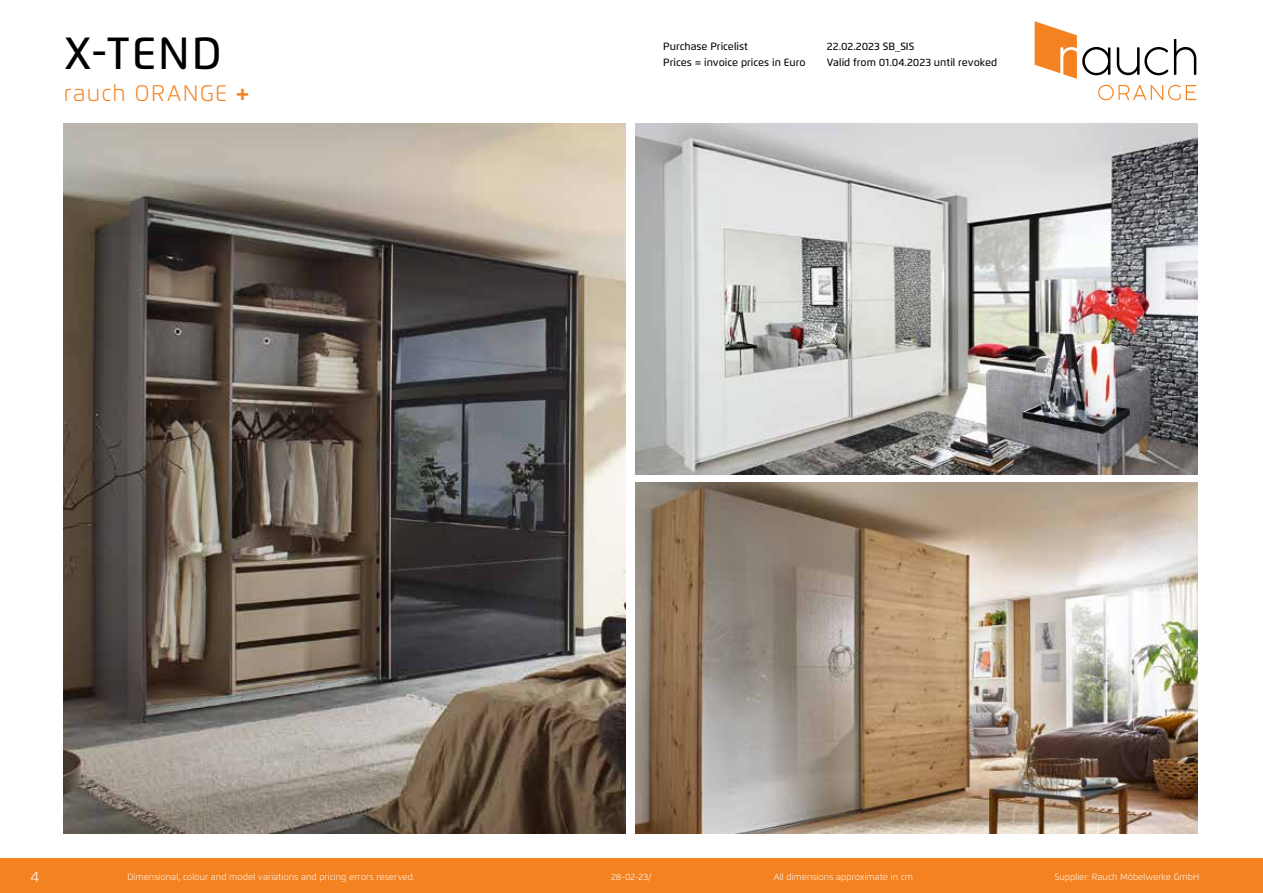
<style>
.page{position:relative;width:1263px;height:893px;background:#fff}
.page>*{position:absolute;margin:0;border:0;box-sizing:border-box;transform-origin:0 0}
.t1{font:500 45px "Flexo";color:#000}
.t2{font:300 22.5px "Flexo";letter-spacing:.05em;color:#f58220}
.t3{font:300 15px "Flexo";color:#fff}
.t4{font:500 10.5px "Flexo";color:#000}
.t5{font:300 9px "Flexo";color:#fff}
.s1{font-weight:700}
</style>
<div class="page">
<div style="left:0;top:859px;width:1263px;height:34px;background:#f58220"></div>
<svg style="left:1117px;top:47px;width:51px;height:28px"></svg>
<svg style="left:1174px;top:39px;width:22px;height:36px"></svg>
<svg style="left:1098px;top:85px;width:98px;height:15px"></svg>
<svg style="left:1035px;top:21px;width:75px;height:58px"></svg>
<img style="left:64px;top:123px;width:561px;height:710px">
<img style="left:636px;top:123px;width:561px;height:351px">
<img style="left:636px;top:483px;width:561px;height:350px">
<h1 class="t1" style="left:64px;top:26px;width:160px">X-TEND</h1>
<h2 class="t2" style="left:64px;top:79px;width:187px">rauch ORANGE <span class="s1">+</span></h2>
<p class="t4" style="left:663px;top:40px;width:86px">Purchase Pricelist</p>
<p class="t4" style="left:827px;top:40px;width:89px">22.02.2023 SB_SIS</p>
<p class="t4" style="left:663px;top:56px;width:144px">Prices = invoice prices in Euro</p>
<p class="t4" style="left:827px;top:56px;width:172px">Valid from 01.04.2023 until revoked</p>
<h3 class="t3" style="left:31px;top:867px;width:10px">4</h3>
<p class="t5" style="left:128px;top:872px;width:289px">Dimensional, colour and model variations and pricing errors reserved.</p>
<p class="t5" style="left:611px;top:872px;width:42px">28-02-23/</p>
<p class="t5" style="left:774px;top:872px;width:141px">All dimensions approximate in cm</p>
<p class="t5" style="left:1055px;top:872px;width:146px">Supplier: Rauch Möbelwerke GmbH</p>
</div>
